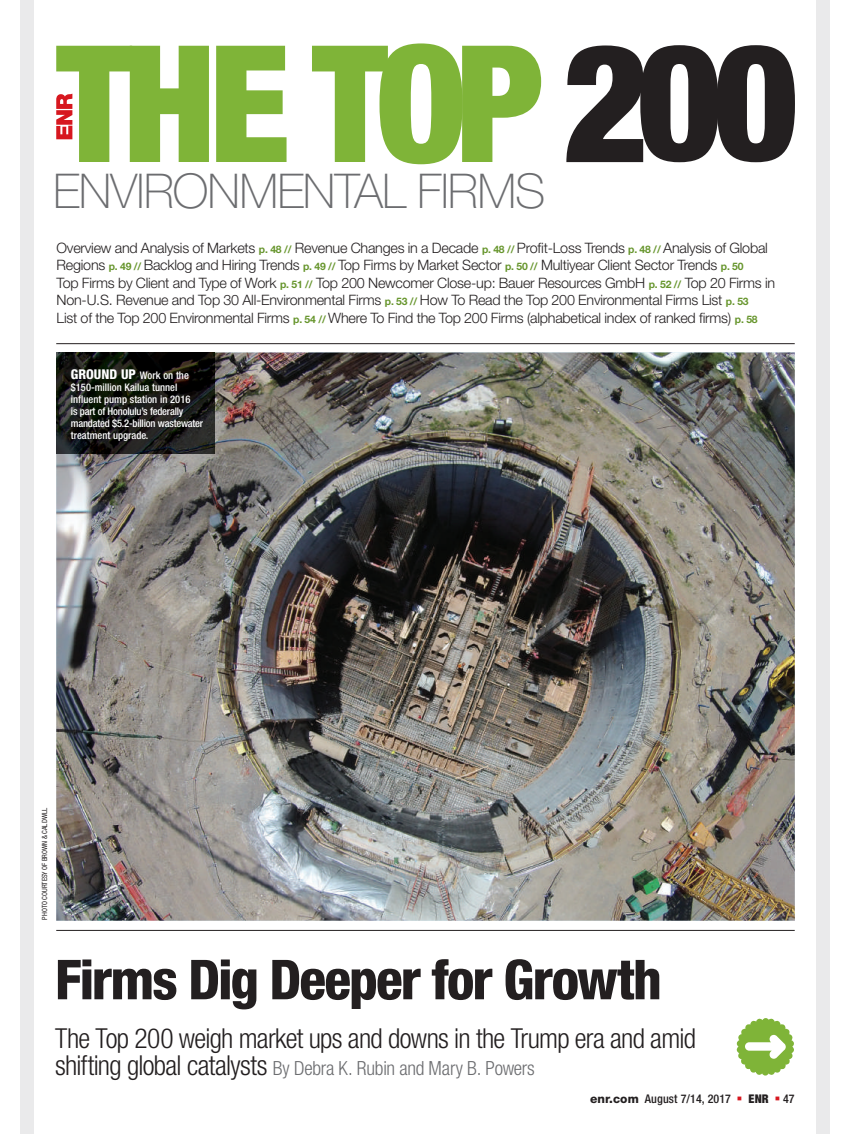
<style>
.page{position:relative;width:851px;height:1134px;background:#fff}
.page>*{position:absolute;margin:0;border:0;box-sizing:border-box;transform-origin:0 0}
.t1{font:800 condensed 55.05px "Helvetica Neue";letter-spacing:-.03em;color:#231f20}
.t2{font:100 48px "Helvetica Neue";letter-spacing:-.02em;color:#6c6d70}
.t3{font:300 condensed 27.6px "Helvetica Neue";letter-spacing:-.025em;color:#231f20}
.t4{font:300 condensed 19.5px "Helvetica Neue";letter-spacing:-.015em;color:#6c6d70}
.t5{font:300 14.4px/17.5px "Helvetica Neue";letter-spacing:-.015em;color:#231f20}
.t6{font:500 condensed 12px "Helvetica Neue";letter-spacing:.005em;color:#231f20}
.t7{font:900 condensed 12px "Helvetica Neue";color:#231f20}
.t8{font:500 condensed 10.5px/12px "Helvetica Neue";color:#fff}
.t9{font:condensed 7.2px "Helvetica Neue";color:#231f20}
.s1{font-weight:700;font-size:10.35px;color:#66952c}
.s2{font-weight:800;font-size:13.5px}
.s3{font-size:27.6px;color:#231f20}
.s4{font-weight:800;font-stretch:normal}
.s5{font-weight:500}
</style>
<div class="page">
<img style="left:56px;top:352px;width:738px;height:569px">
<div style="left:815px;top:0;width:14px;height:1134px;background:#eaeaeb"></div>
<div style="left:20px;top:0;width:14px;height:1134px;background:#eaeaeb"></div>
<hr style="left:56px;top:930px;width:738px;height:1px;background:#231f20">
<svg style="left:736px;top:1018px;width:58px;height:58px"></svg>
<hr style="left:56px;top:343px;width:738px;height:1px;background:#231f20">
<svg style="left:56px;top:46px;width:153px;height:116px"></svg>
<svg style="left:216px;top:46px;width:70px;height:116px"></svg>
<svg style="left:312px;top:43px;width:229px;height:121px"></svg>
<svg style="left:566px;top:45px;width:228px;height:117px"></svg>
<img style="left:56px;top:352px;width:159px;height:102px">
<h2 class="t2" style="left:53px;top:163px;width:493px">ENVIRONMENTAL FIRMS</h2>
<p class="t5" style="left:57px;top:239px;width:720px">Overview and Analysis of Markets <span class="s1">p. 48 //</span> Revenue Changes in a Decade <span class="s1">p. 48 //</span> Profit-Loss Trends <span class="s1">p. 48 //</span> Analysis of Global Regions <span class="s1">p. 49 //</span> Backlog and Hiring Trends <span class="s1">p. 49 //</span> Top Firms by Market Sector <span class="s1">p. 50 //</span> Multiyear Client Sector Trends <span class="s1">p. 50<br></span>Top Firms by Client and Type of Work <span class="s1">p. 51 //</span> Top 200 Newcomer Close-up: Bauer Resources GmbH <span class="s1">p. 52 //</span> Top 20 Firms in Non-U.S. Revenue and Top 30 All-Environmental Firms <span class="s1">p. 53 //</span> How To Read the Top 200 Environmental Firms List <span class="s1">p. 53<br></span>List of the Top 200 Environmental Firms <span class="s1">p. 54 //</span> Where To Find the Top 200 Firms (alphabetical index of ranked firms) <span class="s1">p. 58</span></p>
<p class="t8" style="left:71px;top:369px;width:134px"><span class="s2">GROUND UP</span> Work on the $150-million Kailua tunnel influent pump station in 2016<br>is part of Honolulu’s federally mandated $5.2-billion wastewater treatment upgrade.</p>
<p class="t9" style="left:40px;top:920px;width:113px;rotate:-90deg">PHOTO COURTESY OF BROWN &amp; CALDWLL</p>
<h1 class="t1" style="left:55px;top:946px;width:608px">Firms Dig Deeper for Growth</h1>
<h3 class="t3" style="left:55px;top:1022px;width:642px">The Top 200 weigh market ups and downs in the Trump era and amid</h3>
<h3 class="t4" style="left:55px;top:1057px;width:481px"><span class="s3">shifting global catalysts</span> By Debra K. Rubin and Mary B. Powers</h3>
<p class="t6" style="left:590px;top:1092px;width:142px"><span class="s4">enr.com</span> August 7/14, 2017</p>
<p class="t7" style="left:748px;top:1092px;width:48px">ENR <span class="s5">47</span></p>
</div>
